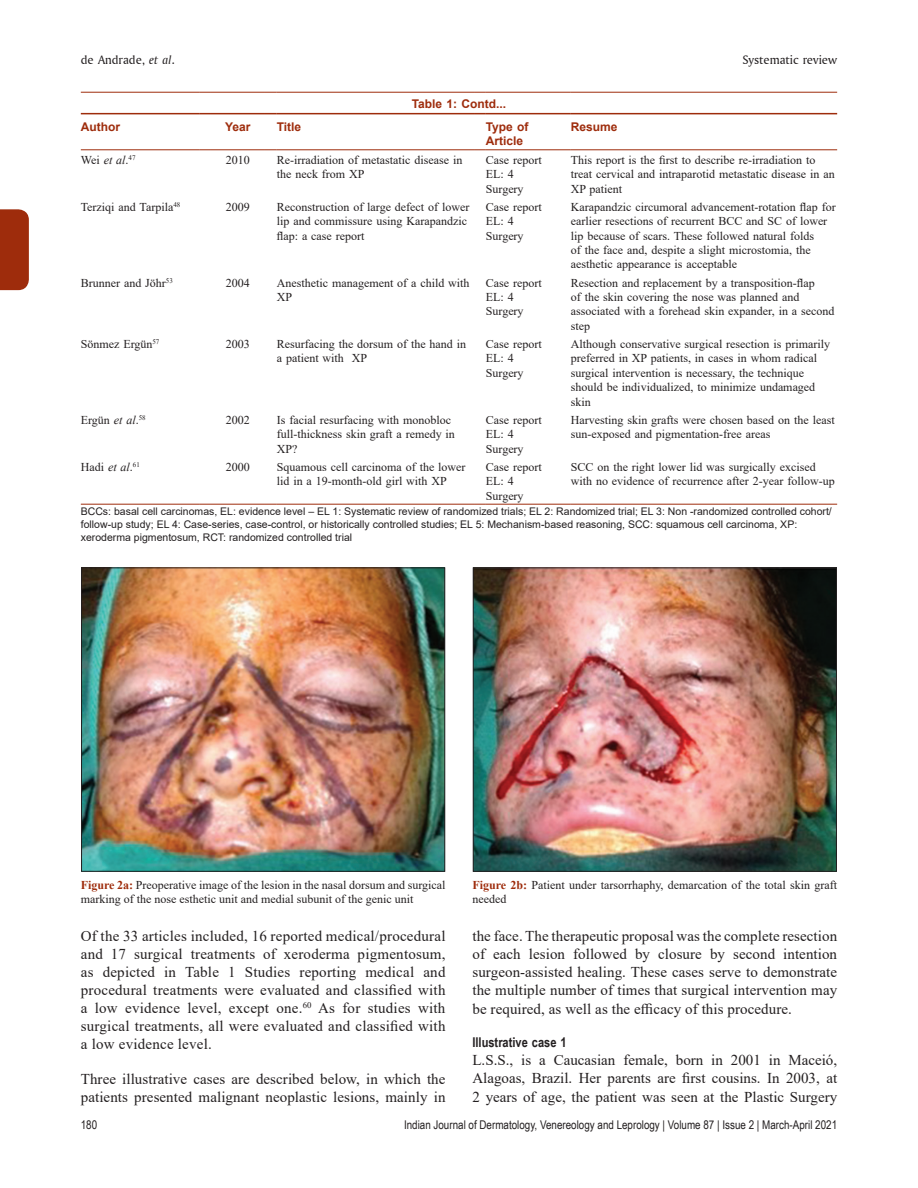
<style>
.page{position:relative;width:918px;height:1188px;background:#fff}
.page>*{position:absolute;margin:0;border:0;box-sizing:border-box;transform-origin:0 0}
.TX{font:15px/18px "Times New Roman";letter-spacing:.005em;color:#231f20;text-align:justify}
.t1{font:700 13.5px "Arial Narrow";color:#231f20}
.t2{font:12.75px "Amerigo BT Roman A";color:#231f20}
.TB{font:12px/14.4px "Times New Roman";color:#231f20}
.TBL{font:12px/14.4px "Times New Roman";color:#231f20}
.FGC{font:12px/14.4px "Times New Roman";color:#231f20}
.t3{font:12px "Arial Narrow";color:#231f20}
.TCH{font:700 12px/14.4px "Arial";color:#9e2c0c}
.TT{font:700 12px "Arial";color:#9e2c0c}
.TFN{font:10.5px/12.6px "Arial";color:#231f20}
.s1{font-family:"Amerigo BT Italic A"}
.s2{font-style:italic}
.s3{font-weight:700;color:#9e2c0c}
</style>
<div class="page">
<div style="left:0;top:209px;width:29px;height:81px;background:#9e2c0c"></div>
<svg style="left:81px;top:114px;width:756px;height:390px"></svg>
<hr style="left:81px;top:92px;width:118px;height:1px;background:#9e2c0c">
<svg style="left:199px;top:92px;width:12px;height:1px"></svg>
<hr style="left:211px;top:92px;width:54px;height:1px;background:#9e2c0c">
<svg style="left:265px;top:92px;width:12px;height:1px"></svg>
<hr style="left:277px;top:92px;width:197px;height:1px;background:#9e2c0c">
<svg style="left:474px;top:92px;width:12px;height:1px"></svg>
<hr style="left:486px;top:92px;width:73px;height:1px;background:#9e2c0c">
<svg style="left:559px;top:92px;width:12px;height:1px"></svg>
<hr style="left:571px;top:92px;width:266px;height:1px;background:#9e2c0c">
<hr style="left:81px;top:149px;width:118px;height:1px;background:#9e2c0c">
<svg style="left:199px;top:149px;width:12px;height:1px"></svg>
<hr style="left:211px;top:149px;width:54px;height:1px;background:#9e2c0c">
<svg style="left:265px;top:149px;width:12px;height:1px"></svg>
<hr style="left:277px;top:149px;width:197px;height:1px;background:#9e2c0c">
<svg style="left:474px;top:149px;width:12px;height:1px"></svg>
<hr style="left:486px;top:149px;width:73px;height:1px;background:#9e2c0c">
<svg style="left:559px;top:149px;width:12px;height:1px"></svg>
<hr style="left:571px;top:149px;width:266px;height:1px;background:#9e2c0c">
<hr style="left:81px;top:113px;width:118px;height:1px;background:#9e2c0c">
<svg style="left:199px;top:113px;width:12px;height:1px"></svg>
<hr style="left:211px;top:113px;width:54px;height:1px;background:#9e2c0c">
<svg style="left:265px;top:113px;width:12px;height:1px"></svg>
<hr style="left:277px;top:113px;width:197px;height:1px;background:#9e2c0c">
<svg style="left:474px;top:113px;width:12px;height:1px"></svg>
<hr style="left:486px;top:113px;width:73px;height:1px;background:#9e2c0c">
<svg style="left:559px;top:113px;width:12px;height:1px"></svg>
<hr style="left:571px;top:113px;width:266px;height:1px;background:#9e2c0c">
<hr style="left:81px;top:504px;width:118px;height:1px;background:#9e2c0c">
<svg style="left:199px;top:504px;width:12px;height:1px"></svg>
<hr style="left:211px;top:504px;width:54px;height:1px;background:#9e2c0c">
<svg style="left:265px;top:504px;width:12px;height:1px"></svg>
<hr style="left:277px;top:504px;width:197px;height:1px;background:#9e2c0c">
<svg style="left:474px;top:504px;width:12px;height:1px"></svg>
<hr style="left:486px;top:504px;width:73px;height:1px;background:#9e2c0c">
<svg style="left:559px;top:504px;width:12px;height:1px"></svg>
<hr style="left:571px;top:504px;width:266px;height:1px;background:#9e2c0c">
<img style="left:83px;top:570px;width:360px;height:300px">
<div style="left:81px;top:568px;width:364px;height:304px;border:1px solid #231f20"></div>
<img style="left:475px;top:570px;width:360px;height:300px">
<div style="left:473px;top:568px;width:364px;height:304px;border:1px solid #231f20"></div>
<p class="t2" style="left:81px;top:52px;width:95px">de Andrade, <span class="s1">et al</span>.</p>
<p class="t2" style="left:742px;top:52px;width:96px">Systematic review</p>
<p class="TT" style="left:412px;top:95px;width:96px">Table 1: Contd...</p>
<p class="TCH" style="left:81px;top:119px;width:41px">Author</p>
<p class="TCH" style="left:225px;top:119px;width:27px">Year</p>
<p class="TCH" style="left:277px;top:119px;width:26px">Title</p>
<p class="TCH" style="left:486px;top:119px;width:44px">Type of<br>Article</p>
<p class="TCH" style="left:571px;top:119px;width:48px">Resume</p>
<p class="TBL" style="left:81px;top:152px;width:56px">Wei <span class="s2">et al</span>.<sup>47</sup></p>
<p class="TB" style="left:226px;top:152px;width:25px">2010</p>
<p class="TB" style="left:277px;top:152px;width:187px">Re-irradiation of metastatic disease in the neck from XP</p>
<p class="TB" style="left:486px;top:152px;width:57px">Case report</p>
<p class="TB" style="left:571px;top:152px;width:265px">This report is the first to describe re-irradiation to treat cervical and intraparotid metastatic disease in an<br>XP patient</p>
<p class="TB" style="left:486px;top:167px;width:29px">EL: 4</p>
<p class="TB" style="left:486px;top:181px;width:39px">Surgery</p>
<p class="TBL" style="left:81px;top:199px;width:101px">Terziqi and Tarpila<sup>48</sup></p>
<p class="TB" style="left:226px;top:199px;width:25px">2009</p>
<p class="TB" style="left:277px;top:199px;width:194px">Reconstruction of large defect of lower lip and commissure using Karapandzic flap: a case report</p>
<p class="TB" style="left:486px;top:199px;width:57px">Case report</p>
<p class="TB" style="left:486px;top:214px;width:29px">EL: 4</p>
<p class="TB" style="left:486px;top:228px;width:39px">Surgery</p>
<p class="TBL" style="left:81px;top:275px;width:94px">Brunner and Jöhr<sup>53</sup></p>
<p class="TB" style="left:226px;top:275px;width:25px">2004</p>
<p class="TB" style="left:277px;top:275px;width:194px">Anesthetic management of a child with<br>XP</p>
<p class="TB" style="left:486px;top:275px;width:57px">Case report</p>
<p class="TB" style="left:486px;top:289px;width:29px">EL: 4</p>
<p class="TB" style="left:486px;top:304px;width:39px">Surgery</p>
<p class="TBL" style="left:81px;top:336px;width:80px">Sönmez Ergün<sup>57</sup></p>
<p class="TB" style="left:226px;top:336px;width:25px">2003</p>
<p class="TB" style="left:277px;top:336px;width:191px">Resurfacing the dorsum of the hand in a patient with XP</p>
<p class="TB" style="left:486px;top:336px;width:57px">Case report</p>
<p class="TB" style="left:486px;top:351px;width:29px">EL: 4</p>
<p class="TB" style="left:486px;top:365px;width:39px">Surgery</p>
<p class="TBL" style="left:81px;top:412px;width:66px">Ergün <span class="s2">et al</span>.<sup>58</sup></p>
<p class="TB" style="left:226px;top:412px;width:25px">2002</p>
<p class="TB" style="left:277px;top:412px;width:180px">Is facial resurfacing with monobloc full-thickness skin graft a remedy in<br>XP?</p>
<p class="TB" style="left:486px;top:412px;width:57px">Case report</p>
<p class="TB" style="left:486px;top:427px;width:29px">EL: 4</p>
<p class="TB" style="left:486px;top:441px;width:39px">Surgery</p>
<p class="TB" style="left:571px;top:199px;width:266px">Karapandzic circumoral advancement-rotation flap for earlier resections of recurrent BCC and SC of lower lip because of scars. These followed natural folds<br>of the face and, despite a slight microstomia, the aesthetic appearance is acceptable</p>
<p class="TB" style="left:571px;top:275px;width:265px">Resection and replacement by a transposition-flap<br>of the skin covering the nose was planned and associated with a forehead skin expander, in a second step</p>
<p class="TB" style="left:571px;top:336px;width:261px">Although conservative surgical resection is primarily preferred in XP patients, in cases in whom radical surgical intervention is necessary, the technique should be individualized, to minimize undamaged skin</p>
<p class="TB" style="left:571px;top:412px;width:265px">Harvesting skin grafts were chosen based on the least sun-exposed and pigmentation-free areas</p>
<p class="TBL" style="left:81px;top:459px;width:61px">Hadi <span class="s2">et al</span>.<sup>61</sup></p>
<p class="TBL" style="left:226px;top:459px;width:25px">2000</p>
<p class="TBL" style="left:277px;top:459px;width:190px">Squamous cell carcinoma of the lower lid in a 19-month-old girl with XP</p>
<p class="TBL" style="left:486px;top:459px;width:57px">Case report</p>
<p class="TBL" style="left:571px;top:459px;width:265px">SCC on the right lower lid was surgically excised with no evidence of recurrence after 2-year follow-up</p>
<p class="TFN" style="left:81px;top:505px;width:753px">BCCs: basal cell carcinomas, EL: evidence level – EL 1: Systematic review of randomized trials; EL 2: Randomized trial; EL 3: Non -randomized controlled cohort/ follow-up study; EL 4: Case-series, case-control, or historically controlled studies; EL 5: Mechanism-based reasoning, SCC: squamous cell carcinoma, XP: xeroderma pigmentosum, RCT: randomized controlled trial</p>
<p class="TBL" style="left:486px;top:474px;width:29px">EL: 4</p>
<p class="TBL" style="left:486px;top:488px;width:39px">Surgery</p>
<p class="FGC" style="left:81px;top:877px;width:366px"><span class="s3">Figure 2a:</span> Preoperative image of the lesion in the nasal dorsum and surgical marking of the nose esthetic unit and medial subunit of the genic unit</p>
<p class="FGC" style="left:472px;top:877px;width:366px"><span class="s3">Figure 2b:</span> Patient under tarsorrhaphy, demarcation of the total skin graft needed</p>
<p class="TX" style="left:81px;top:926px;width:366px">Of the 33 articles included, 16 reported medical/procedural and 17 surgical treatments of xeroderma pigmentosum, as depicted in Table 1 Studies reporting medical and procedural treatments were evaluated and classified with a low evidence level, except one.<sup>60</sup> As for studies with surgical treatments, all were evaluated and classified with a low evidence level.</p>
<p class="TX" style="left:81px;top:1069px;width:366px">Three illustrative cases are described below, in which the patients presented malignant neoplastic lesions, mainly in</p>
<p class="TX" style="left:472px;top:926px;width:366px">the face. The therapeutic proposal was the complete resection of each lesion followed by closure by second intention surgeon‑assisted healing. These cases serve to demonstrate the multiple number of times that surgical intervention may be required, as well as the efficacy of this procedure.</p>
<h2 class="t1" style="left:472px;top:1032px;width:96px">Illustrative case 1</h2>
<p class="TX" style="left:472px;top:1051px;width:366px">L.S.S., is a Caucasian female, born in 2001 in Maceió, Alagoas, Brazil. Her parents are first cousins. In 2003, at 2 years of age, the patient was seen at the Plastic Surgery</p>
<p class="t3" style="left:81px;top:1116px;width:18px">180</p>
<p class="t3" style="left:404px;top:1116px;width:435px">Indian Journal of Dermatology, Venereology and Leprology | Volume 87 | Issue 2 | March-April 2021</p>
</div>
